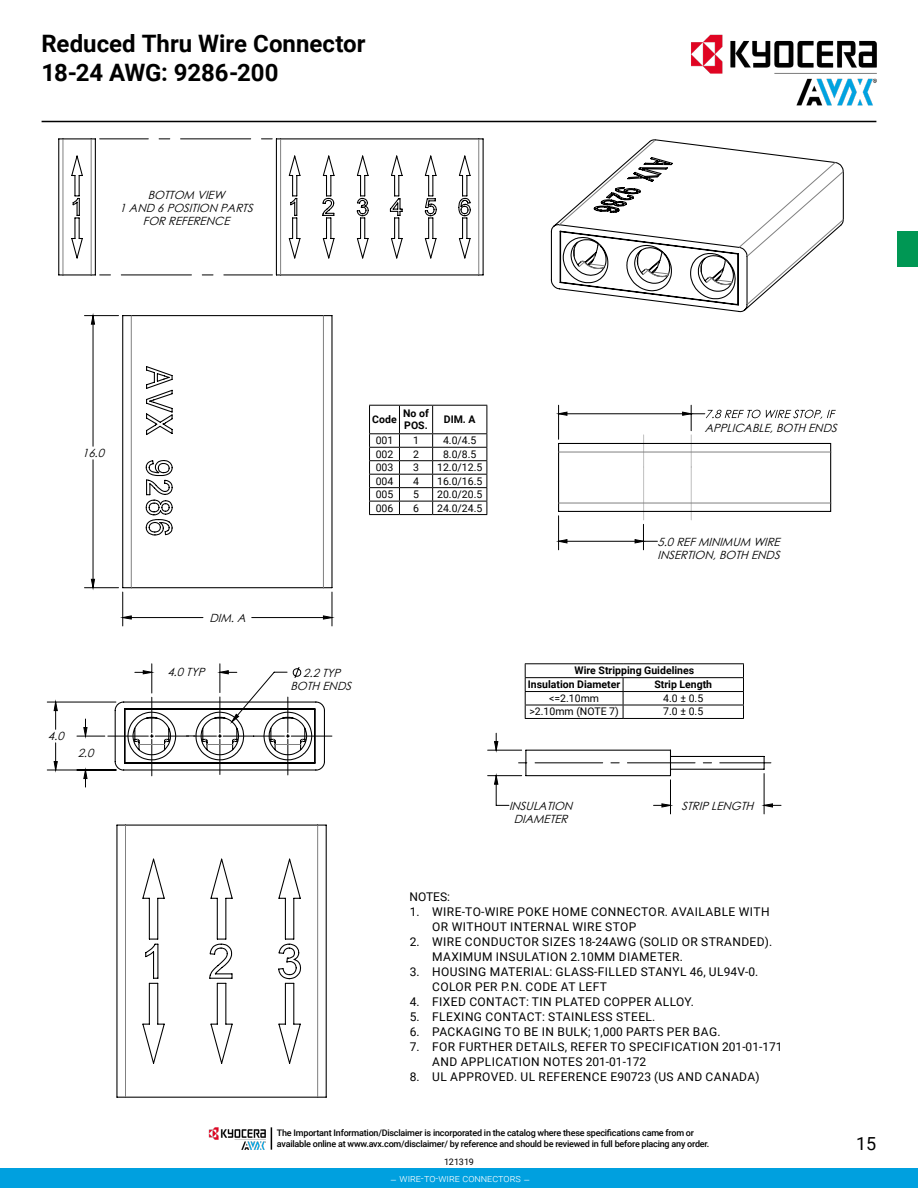
<style>
.page{position:relative;width:918px;height:1188px;background:#fff}
.page>*{position:absolute;margin:0;border:0;box-sizing:border-box;transform-origin:0 0}
.t1{font:700 24px/28.8px "Roboto";color:#000}
.t2{font:18px "Roboto";color:#000}
.t3{font:12px/15px "Roboto";letter-spacing:.035em;color:#000}
.t4{font:italic 11.4px/13.5px "Century Gothic";color:#000;text-align:center}
.t5{font:10.5px "Roboto";color:#000}
.t6{font:700 10.5px/12px "Roboto";color:#000}
.t7{font:300 10.5px "Roboto";color:#fff}
.t8{font:500 9px/10.8px "Roboto";letter-spacing:-.025em;color:#000}
.t9{font:9px "Roboto";letter-spacing:-.03em;color:#000}
</style>
<div class="page">
<hr style="left:42px;top:121px;width:834px;height:1px;background:#000">
<div style="left:897px;top:232px;width:21px;height:35px;background:#009754"></div>
<svg style="left:116px;top:824px;width:211px;height:274px"></svg>
<hr style="left:125px;top:825px;width:1px;height:272px;background:#808080">
<hr style="left:317px;top:825px;width:1px;height:272px;background:#808080">
<svg style="left:46px;top:663px;width:287px;height:125px"></svg>
<svg style="left:90px;top:316px;width:243px;height:304px"></svg>
<hr style="left:123px;top:617px;width:80px;height:1px;background:#000">
<hr style="left:252px;top:617px;width:80px;height:1px;background:#000">
<hr style="left:122px;top:592px;width:1px;height:34px;background:#000">
<hr style="left:332px;top:592px;width:1px;height:34px;background:#000">
<hr style="left:93px;top:460px;width:1px;height:128px;background:#000">
<hr style="left:93px;top:316px;width:1px;height:130px;background:#000">
<hr style="left:84px;top:587px;width:35px;height:1px;background:#000">
<hr style="left:84px;top:315px;width:35px;height:1px;background:#000">
<svg style="left:123px;top:616px;width:8px;height:3px"></svg>
<svg style="left:323px;top:616px;width:9px;height:3px"></svg>
<svg style="left:91px;top:579px;width:4px;height:9px"></svg>
<svg style="left:91px;top:316px;width:4px;height:8px"></svg>
<svg style="left:122px;top:315px;width:211px;height:274px"></svg>
<hr style="left:323px;top:316px;width:1px;height:272px;background:#808080">
<hr style="left:131px;top:316px;width:1px;height:272px;background:#808080">
<svg style="left:550px;top:222px;width:200px;height:91px"></svg>
<svg style="left:558px;top:139px;width:286px;height:167px"></svg>
<svg style="left:558px;top:405px;width:278px;height:145px"></svg>
<hr style="left:558px;top:452px;width:1px;height:51px;background:#000">
<hr style="left:830px;top:452px;width:1px;height:51px;background:#000">
<hr style="left:559px;top:503px;width:272px;height:1px;background:#808080">
<hr style="left:559px;top:452px;width:272px;height:1px;background:#808080">
<svg style="left:58px;top:138px;width:426px;height:138px"></svg>
<hr style="left:280px;top:139px;width:1px;height:136px;background:#808080">
<hr style="left:478px;top:139px;width:1px;height:136px;background:#808080">
<hr style="left:369px;top:405px;width:30px;height:1px;background:#000">
<hr style="left:399px;top:405px;width:34px;height:1px;background:#000">
<hr style="left:433px;top:405px;width:54px;height:1px;background:#000">
<hr style="left:369px;top:433px;width:30px;height:1px;background:#000">
<hr style="left:399px;top:433px;width:34px;height:1px;background:#000">
<hr style="left:433px;top:433px;width:54px;height:1px;background:#000">
<hr style="left:369px;top:447px;width:30px;height:1px;background:#000">
<hr style="left:399px;top:447px;width:34px;height:1px;background:#000">
<hr style="left:433px;top:447px;width:54px;height:1px;background:#000">
<hr style="left:369px;top:460px;width:30px;height:1px;background:#000">
<hr style="left:399px;top:460px;width:34px;height:1px;background:#000">
<hr style="left:433px;top:460px;width:54px;height:1px;background:#000">
<hr style="left:369px;top:474px;width:30px;height:1px;background:#000">
<hr style="left:399px;top:474px;width:34px;height:1px;background:#000">
<hr style="left:433px;top:474px;width:54px;height:1px;background:#000">
<hr style="left:369px;top:487px;width:30px;height:1px;background:#000">
<hr style="left:399px;top:487px;width:34px;height:1px;background:#000">
<hr style="left:433px;top:487px;width:54px;height:1px;background:#000">
<hr style="left:369px;top:501px;width:30px;height:1px;background:#000">
<svg style="left:369px;top:406px;width:1px;height:108px"></svg>
<hr style="left:399px;top:501px;width:34px;height:1px;background:#000">
<svg style="left:399px;top:406px;width:1px;height:108px"></svg>
<hr style="left:433px;top:501px;width:54px;height:1px;background:#000">
<svg style="left:432px;top:406px;width:1px;height:108px"></svg>
<svg style="left:487px;top:406px;width:1px;height:108px"></svg>
<hr style="left:369px;top:514px;width:30px;height:1px;background:#000">
<hr style="left:399px;top:514px;width:34px;height:1px;background:#000">
<hr style="left:433px;top:514px;width:54px;height:1px;background:#000">
<hr style="left:525px;top:663px;width:98px;height:1px;background:#000">
<hr style="left:623px;top:663px;width:121px;height:1px;background:#000">
<hr style="left:525px;top:677px;width:98px;height:1px;background:#000">
<hr style="left:623px;top:677px;width:121px;height:1px;background:#000">
<hr style="left:525px;top:691px;width:98px;height:1px;background:#000">
<hr style="left:623px;top:691px;width:121px;height:1px;background:#000">
<hr style="left:525px;top:705px;width:98px;height:1px;background:#000">
<svg style="left:525px;top:664px;width:1px;height:54px"></svg>
<hr style="left:623px;top:705px;width:121px;height:1px;background:#000">
<svg style="left:623px;top:678px;width:1px;height:40px"></svg>
<svg style="left:743px;top:664px;width:1px;height:54px"></svg>
<hr style="left:525px;top:718px;width:98px;height:1px;background:#000">
<hr style="left:623px;top:718px;width:121px;height:1px;background:#000">
<hr style="left:764px;top:774px;width:1px;height:40px;background:#000">
<hr style="left:670px;top:780px;width:1px;height:34px;background:#000">
<hr style="left:488px;top:775px;width:34px;height:1px;background:#000">
<hr style="left:488px;top:750px;width:34px;height:1px;background:#000">
<svg style="left:494px;top:733px;width:287px;height:75px"></svg>
<hr style="left:670px;top:756px;width:94px;height:1px;background:#000">
<hr style="left:670px;top:769px;width:94px;height:1px;background:#000">
<hr style="left:526px;top:750px;width:144px;height:1px;background:#000">
<hr style="left:526px;top:775px;width:144px;height:1px;background:#000">
<img style="left:669px;top:34px;width:208px;height:87px">
<div style="left:0;top:1169px;width:918px;height:19px;background:#00a0df"></div>
<img style="left:209px;top:1127px;width:57px;height:23px">
<svg style="left:271px;top:1127px;width:1px;height:23px"></svg>
<h1 class="t1" style="left:42px;top:28px;width:326px">Reduced Thru Wire Connector<br>18-24 AWG: 9286-200</h1>
<p class="t4" style="left:120px;top:189px;width:139px;line-height:12.8px">BOTTOM VIEW<br>1AND 6POSITION PARTS<br>FORREFERENCE</p>
<p class="t4" style="left:82px;top:446px;width:28px">16.0</p>
<p class="t4" style="left:48px;top:729px;width:21px">4.0</p>
<p class="t4" style="left:78px;top:746px;width:21px">2.0</p>
<p class="t4" style="left:209px;top:611px;width:42px">DIM.A</p>
<p class="t4" style="left:167px;top:665px;width:43px">4.0TYP</p>
<p class="t6" style="left:372px;top:413px;width:26px">Code</p>
<p class="t6" style="left:403px;top:407px;width:27px">No of<br>POS.</p>
<p class="t6" style="left:444px;top:413px;width:33px">DIM. A</p>
<p class="t5" style="left:376px;top:433px;width:19px">001</p>
<p class="t5" style="left:413px;top:433px;width:7px">1</p>
<p class="t5" style="left:443px;top:433px;width:35px">4.0/4.5</p>
<p class="t5" style="left:376px;top:447px;width:19px">002</p>
<p class="t5" style="left:413px;top:447px;width:7px">2</p>
<p class="t5" style="left:443px;top:447px;width:35px">8.0/8.5</p>
<p class="t5" style="left:376px;top:460px;width:19px">003</p>
<p class="t5" style="left:413px;top:460px;width:7px">3</p>
<p class="t5" style="left:437px;top:460px;width:47px">12.0/12.5</p>
<p class="t5" style="left:376px;top:474px;width:19px">004</p>
<p class="t5" style="left:413px;top:474px;width:7px">4</p>
<p class="t5" style="left:437px;top:474px;width:47px">16.0/16.5</p>
<p class="t5" style="left:376px;top:487px;width:19px">005</p>
<p class="t5" style="left:413px;top:487px;width:7px">5</p>
<p class="t5" style="left:437px;top:487px;width:47px">20.0/20.5</p>
<p class="t5" style="left:376px;top:500px;width:19px">006</p>
<p class="t5" style="left:413px;top:500px;width:7px">6</p>
<p class="t5" style="left:437px;top:500px;width:47px">24.0/24.5</p>
<p class="t4" style="left:290px;top:665px;width:66px">2.2TYP<br>BOTH ENDS</p>
<p class="t4" style="left:705px;top:421px;width:138px">APPLICABLE,BOTH ENDS</p>
<p class="t4" style="left:658px;top:535px;width:128px;text-align:left">5.0REFMINIMUM WIRE<br>INSERTION,BOTH ENDS</p>
<p class="t6" style="left:528px;top:663px;width:168px;line-height:13.8px;text-indent:47px">Wire Stripping Guidelines<br>Insulation Diameter</p>
<p class="t6" style="left:654px;top:678px;width:59px">Strip Length</p>
<p class="t5" style="left:549px;top:691px;width:51px">&lt;=2.10mm</p>
<p class="t5" style="left:663px;top:691px;width:41px">4.0 ± 0.5</p>
<p class="t5" style="left:529px;top:704px;width:91px">&gt;2.10mm (NOTE 7)</p>
<p class="t5" style="left:663px;top:704px;width:41px">7.0 ± 0.5</p>
<p class="t4" style="left:509px;top:799px;width:69px">INSULATION<br>DIAMETER</p>
<p class="t4" style="left:681px;top:799px;width:78px">STRIPLENGTH</p>
<p class="t3" style="left:410px;top:889px;width:42px">NOTES:</p>
<p class="t3" style="left:432px;top:904px;width:339px;text-indent:-22px">1. WIRE-TO-WIRE POKE HOME CONNECTOR. AVAILABLE WITH<br>OR WITHOUT INTERNAL WIRE STOP</p>
<p class="t3" style="left:432px;top:934px;width:342px;text-indent:-22px">2. WIRE CONDUCTOR SIZES 18-24AWG (SOLID OR STRANDED).<br>MAXIMUM INSULATION 2.10MM DIAMETER.</p>
<p class="t3" style="left:432px;top:964px;width:328px;text-indent:-22px">3. HOUSING MATERIAL: GLASS-FILLED STANYL 46, UL94V-0.<br>COLOR PER P.N. CODE AT LEFT</p>
<p class="t3" style="left:410px;top:994px;width:286px">4. FIXED CONTACT: TIN PLATED COPPER ALLOY.</p>
<p class="t3" style="left:410px;top:1009px;width:247px">5. FLEXING CONTACT: STAINLESS STEEL.</p>
<p class="t3" style="left:410px;top:1024px;width:312px">6. PACKAGING TO BE IN BULK; 1,000 PARTS PER BAG.</p>
<p class="t3" style="left:432px;top:1039px;width:352px;text-indent:-22px">7. FOR FURTHER DETAILS, REFER TO SPECIFICATION 201-01-171<br>AND APPLICATION NOTES 201-01-172</p>
<p class="t3" style="left:410px;top:1069px;width:352px">8. UL APPROVED. UL REFERENCE E90723 (US AND CANADA)</p>
<p class="t8" style="left:277px;top:1127px;width:434px">The Important Information/Disclaimer is incorporated in the catalog where these specifications came from or available online at www.avx.com/disclaimer/ by reference and should be reviewed in full before placing any order.</p>
<p class="t9" style="left:444px;top:1155px;width:31px">121319</p>
<p class="t7" style="left:390px;top:1171px;width:142px">– wire-to-wire connectors –</p>
<h2 class="t2" style="left:856px;top:1131px;width:22px">15</h2>
</div>
